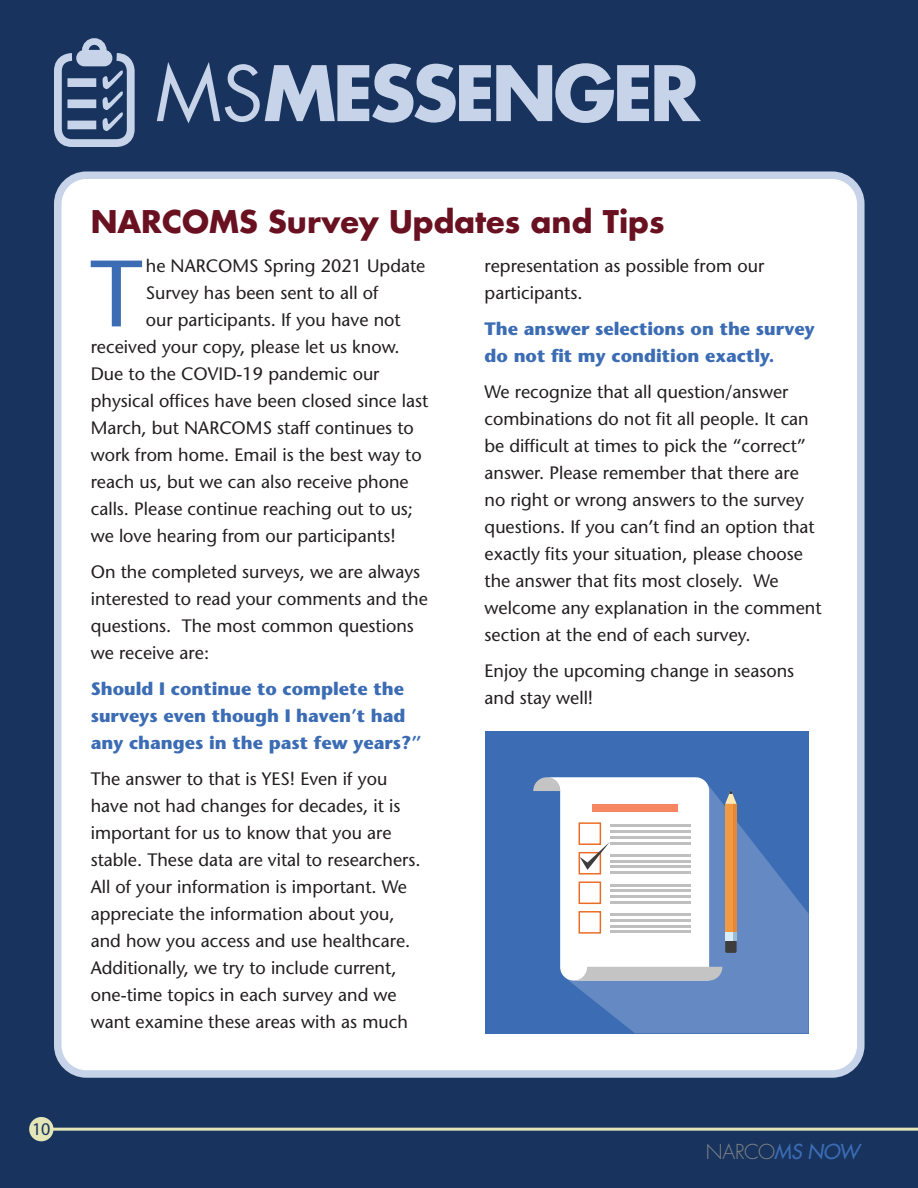
<style>
.page{position:relative;width:918px;height:1188px;background:#fff}
.page>*{position:absolute;margin:0;border:0;box-sizing:border-box;transform-origin:0 0}
.Text{font:94.05px "Stone Sans";color:#3b6cb4}
.t1{font:700 74.25px "Futura";letter-spacing:-.05em;color:#c6d3e8}
.NEWS_Heads{font:700 30.45px "Futura";color:#6a1121}
.t2{font:300 20.1px "Futura";letter-spacing:-.025em;color:#808285}
.Text-2{font:18px/27px "Stone Sans";color:#231f20}
.Text-3{font:700 18px/27px "Stone Sans";color:#3b6cb4}
.t3{font:18px "Myriad Pro";color:#18345e}
.s1{font-weight:400}
.s2{font-weight:400;font-style:italic;color:#3b6cb4}
</style>
<div class="page">
<div style="left:1px;top:0;width:917px;height:1188px;background:#18345e"></div>
<div style="left:54px;top:53px;width:81px;height:94px;border:8px solid #c6d3e8;border-radius:14px"></div>
<div style="left:76px;top:50px;width:36px;height:16px;background:#c6d3e8;border-radius:8px"></div>
<div style="left:82px;top:38px;width:25px;height:25px;border:7px solid #c6d3e8;border-radius:50%"></div>
<div style="left:67px;top:78px;width:29px;height:9px;background:#c6d3e8"></div>
<div style="left:67px;top:99px;width:29px;height:9px;background:#c6d3e8"></div>
<div style="left:67px;top:121px;width:29px;height:8px;background:#c6d3e8"></div>
<svg style="left:103px;top:70px;width:20px;height:61px"></svg>
<div style="left:58px;top:175px;width:803px;height:899px;background:#fff;border-radius:29px"></div>
<div style="left:54px;top:171px;width:811px;height:907px;border:8px solid #c6d3e8;border-radius:29px"></div>
<div style="left:485px;top:731px;width:324px;height:302px;background:#3b6cb4"></div>
<svg style="left:570px;top:822px;width:239px;height:211px;fill:#658ac3"></svg>
<svg style="left:533px;top:777px;width:204px;height:204px;background:#cbced8"></svg>
<hr style="left:41px;top:1128px;width:877px;height:3px;background:#e4e6b8">
<div style="left:29px;top:1117px;width:25px;height:24px;background:#e4e6b8;border-radius:50%"></div>
<p class="t3" style="left:32px;top:1117px;width:20px">10</p>
<p class="t1" style="left:155px;top:42px;width:546px"><span class="s1">MS</span>MESSENGER</p>
<p class="NEWS_Heads" style="left:91px;top:200px;width:575px">NARCOMS Survey Updates and Tips</p>
<p class="Text" style="left:90px;top:236px;width:54px">T</p>
<p class="Text-2" style="left:146px;top:252px;width:281px">he NARCOMS Spring 2021 Update</p>
<p class="Text-2" style="left:146px;top:279px;width:234px">Survey has been sent to all of</p>
<p class="Text-2" style="left:146px;top:306px;width:256px">our participants. If you have not</p>
<p class="Text-2" style="left:91px;top:333px;width:310px">received your copy, please let us know.</p>
<p class="Text-2" style="left:91px;top:360px;width:290px">Due to the COVID-19 pandemic our</p>
<p class="Text-2" style="left:91px;top:387px;width:339px">physical offices have been closed since last</p>
<p class="Text-2" style="left:91px;top:414px;width:325px">March, but NARCOMS staff continues to</p>
<p class="Text-2" style="left:91px;top:441px;width:333px">work from home. Email is the best way to</p>
<p class="Text-2" style="left:91px;top:468px;width:319px">reach us, but we can also receive phone</p>
<p class="Text-2" style="left:91px;top:495px;width:324px">calls. Please continue reaching out to us;</p>
<p class="Text-2" style="left:91px;top:522px;width:307px">we love hearing from our participants!</p>
<p class="Text-2" style="left:91px;top:558px;width:339px">On the completed surveys, we are always interested to read your comments and the questions. The most common questions we receive are:</p>
<p class="Text-3" style="left:91px;top:675px;width:332px">Should I continue to complete the surveys even though I haven’t had any changes in the past few years?”</p>
<p class="Text-2" style="left:91px;top:765px;width:331px">The answer to that is YES! Even if you have not had changes for decades, it is important for us to know that you are stable. These data are vital to researchers.<br>All of your information is important. We appreciate the information about you, and how you access and use healthcare.<br>Additionally, we try to include current, one-time topics in each survey and we want examine these areas with as much</p>
<p class="Text-2" style="left:485px;top:252px;width:281px">representation as possible from our participants.</p>
<p class="Text-3" style="left:485px;top:315px;width:332px">The answer selections on the survey do not fit my condition exactly.</p>
<p class="Text-2" style="left:485px;top:378px;width:338px">We recognize that all question/answer combinations do not fit all people. It can be difficult at times to pick the “correct” answer. Please remember that there are no right or wrong answers to the survey questions. If you can’t find an option that exactly fits your situation, please choose the answer that fits most closely. We welcome any explanation in the comment section at the end of each survey.</p>
<p class="Text-2" style="left:485px;top:657px;width:311px">Enjoy the upcoming change in seasons and stay well!</p>
<p class="t2" style="left:706px;top:1139px;width:155px">NARCO<span class="s2">MS NOW</span></p>
</div>
